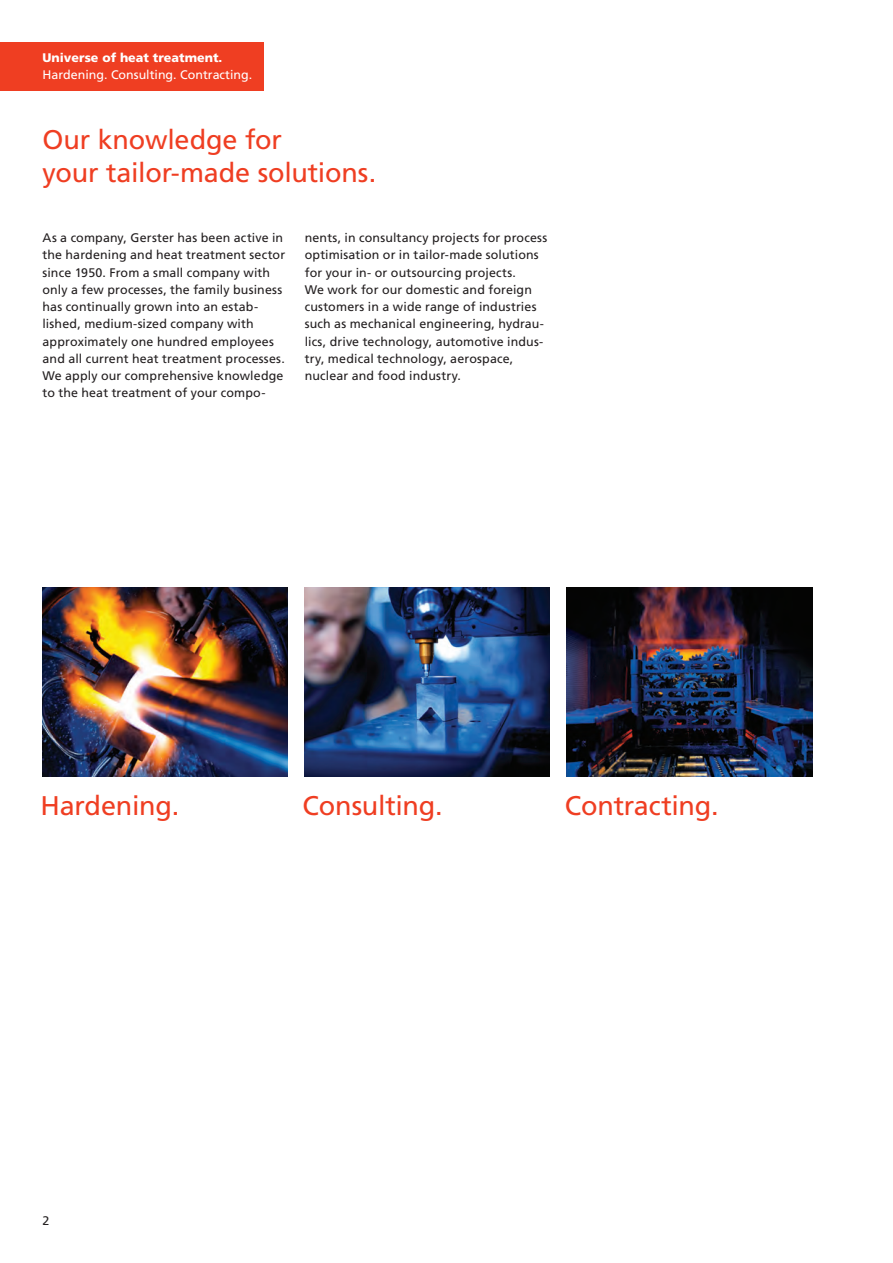
<style>
.page{position:relative;width:893px;height:1263px;background:#fff}
.page>*{position:absolute;margin:0;border:0;box-sizing:border-box;transform-origin:0 0}
.t1{font:27px/33px "Frutiger";letter-spacing:-.01em;color:#ef3e22}
.t2{font:12.45px/17.2px "Frutiger";letter-spacing:.01em;color:#231f20}
.t3{font:12.45px "Frutiger";color:#fff}
.t4{font:900 12.45px "Frutiger";color:#fff}
</style>
<div class="page">
<div style="left:0;top:43px;width:263px;height:48px;background:#ef3e22"></div>
<img style="left:43px;top:587px;width:245px;height:190px">
<img style="left:567px;top:587px;width:245px;height:190px">
<img style="left:305px;top:587px;width:245px;height:190px">
<p class="t4" style="left:43px;top:50px;width:181px">Universe of heat treatment.</p>
<p class="t3" style="left:43px;top:68px;width:211px">Hardening. Consulting. Contracting.</p>
<h1 class="t1" style="left:43px;top:122px;width:335px">Our knowledge for<br>your tailor-made solutions.</h1>
<p class="t2" style="left:43px;top:229px;width:244px">As a company, Gerster has been active in the hardening and heat treatment sector since 1950. From a small company with only a few processes, the family business has continually grown into an estab&shy;lished, medium-sized company with approximately one hundred employees and all current heat treatment processes.<br>We apply our comprehensive knowledge to the heat treatment of your compo-</p>
<p class="t2" style="left:305px;top:229px;width:244px">nents, in consultancy projects for process optimisation or in tailor-made solutions for your in- or outsourcing projects.<br>We work for our domestic and foreign customers in a wide range of industries such as mechanical engineering, hydrau&shy;lics, drive technology, automotive indus&shy;try, medical technology, aerospace, nuclear and food industry.</p>
<h1 class="t1" style="left:40px;top:789px;width:140px">Hardening.</h1>
<h1 class="t1" style="left:303px;top:789px;width:142px">Consulting.</h1>
<h1 class="t1" style="left:565px;top:789px;width:155px">Contracting.</h1>
<p class="t2" style="left:43px;top:1212px;width:8px">2</p>
</div>
